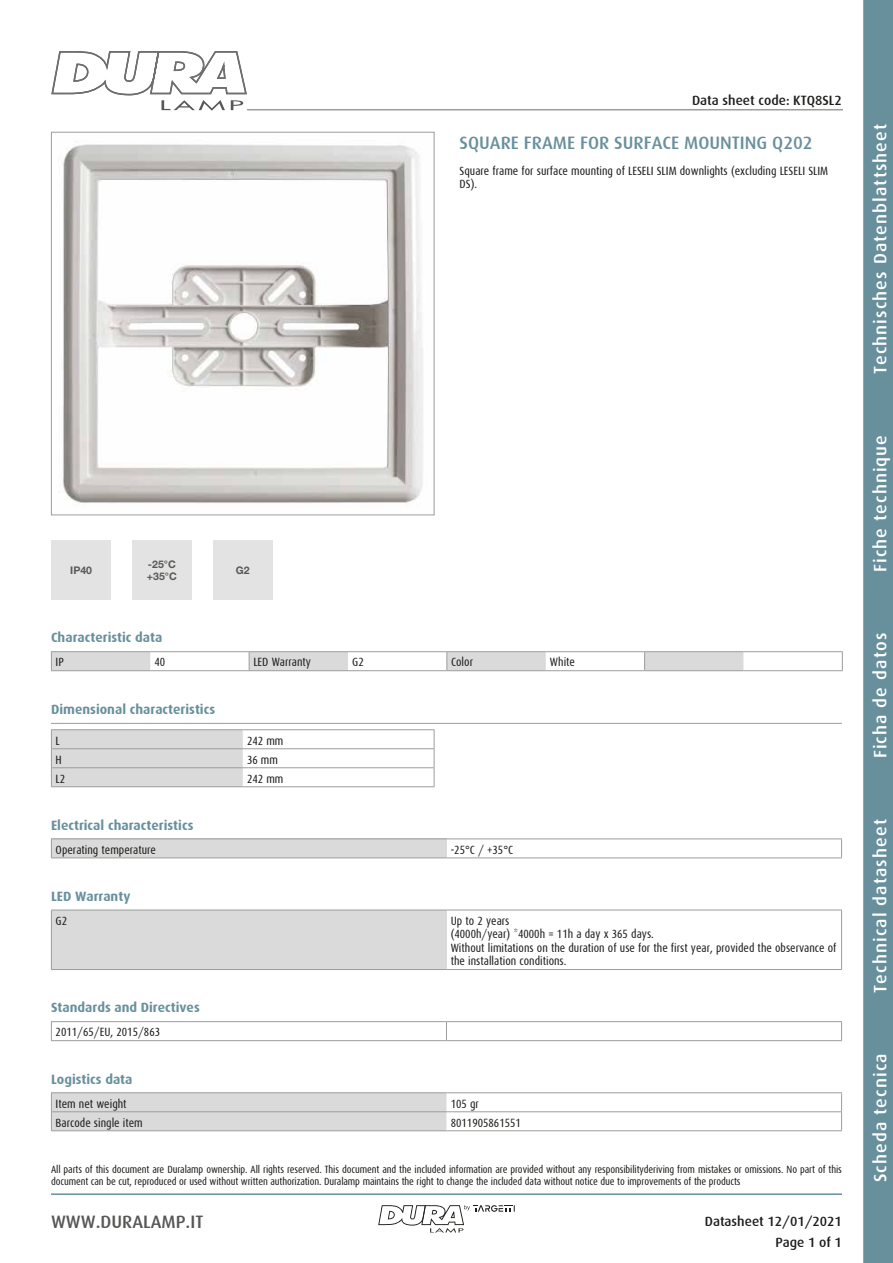
<style>
.page{position:relative;width:893px;height:1263px;background:#fff}
.page>*{position:absolute;margin:0;border:0;box-sizing:border-box;transform-origin:0 0}
.t1{font:500 18px "Dax";letter-spacing:.06em;color:#fff}
.t2{font:500 18px "Dax";color:#68909c}
.t3{font:500 18px "Dax";color:#575756}
.t4{font:700 13.5px "Dax";color:#68909c}
.t5{font:500 13.5px/21.3px "Dax";color:#1d1d1b;text-align:right}
.t6{font:12px/13.5px "Dax Condensed";color:#1d1d1b}
.t7{font:10.5px/12px "Dax Condensed";letter-spacing:-.01em;color:#1d1d1b}
.t8{font:700 10.5px/12.6px "Helvetica Neue LT Std";color:#585856}
</style>
<div class="page">
<svg style="left:863px;top:0;width:30px;height:1263px;background:#6b929e"></svg>
<hr style="left:51px;top:1193px;width:791px;height:2px;background:#68909c">
<svg style="left:51px;top:51px;width:197px;height:60px"></svg>
<svg style="left:378px;top:1205px;width:137px;height:28px"></svg>
<hr style="left:247px;top:109px;width:596px;height:1px;background:#9d9d9c">
<img style="left:59px;top:144px;width:364px;height:361px">
<div style="left:51px;top:132px;width:383px;height:383px;border:1px solid #9d9d9c"></div>
<div style="left:51px;top:540px;width:60px;height:60px;background:#e3e3e3"></div>
<div style="left:132px;top:540px;width:60px;height:60px;background:#e3e3e3"></div>
<div style="left:213px;top:540px;width:60px;height:60px;background:#e3e3e3"></div>
<hr style="left:51px;top:651px;width:99px;height:1px;background:#9d9d9c">
<hr style="left:150px;top:651px;width:99px;height:1px;background:#9d9d9c">
<hr style="left:348px;top:651px;width:99px;height:1px;background:#9d9d9c">
<hr style="left:546px;top:651px;width:99px;height:1px;background:#9d9d9c">
<hr style="left:743px;top:651px;width:100px;height:1px;background:#9d9d9c">
<svg style="left:842px;top:652px;width:1px;height:18px"></svg>
<hr style="left:743px;top:670px;width:100px;height:1px;background:#9d9d9c">
<hr style="left:249px;top:651px;width:99px;height:1px;background:#9d9d9c">
<hr style="left:447px;top:651px;width:99px;height:1px;background:#9d9d9c">
<hr style="left:645px;top:651px;width:98px;height:1px;background:#9d9d9c">
<svg style="left:51px;top:652px;width:692px;height:19px"></svg>
<hr style="left:645px;top:670px;width:98px;height:1px;background:#9d9d9c">
<hr style="left:51px;top:729px;width:192px;height:1px;background:#9d9d9c">
<hr style="left:243px;top:729px;width:191px;height:1px;background:#9d9d9c">
<hr style="left:243px;top:748px;width:191px;height:1px;background:#9d9d9c">
<svg style="left:51px;top:730px;width:192px;height:56px;background:#d6d6d6"></svg>
<hr style="left:243px;top:767px;width:191px;height:1px;background:#9d9d9c">
<svg style="left:434px;top:730px;width:1px;height:56px"></svg>
<hr style="left:51px;top:786px;width:192px;height:1px;background:#9d9d9c">
<hr style="left:243px;top:786px;width:191px;height:1px;background:#9d9d9c">
<hr style="left:51px;top:723px;width:791px;height:1px;background:#9d9d9c">
<div style="left:51px;top:839px;width:395px;height:19px;background:#dadada"></div>
<hr style="left:446px;top:838px;width:396px;height:1px;background:#9d9d9c">
<svg style="left:841px;top:839px;width:1px;height:18px"></svg>
<hr style="left:446px;top:857px;width:396px;height:1px;background:#9d9d9c">
<hr style="left:51px;top:838px;width:395px;height:1px;background:#9d9d9c">
<svg style="left:51px;top:839px;width:1px;height:18px"></svg>
<hr style="left:51px;top:857px;width:395px;height:1px;background:#9d9d9c">
<div style="left:51px;top:910px;width:395px;height:59px;background:#dadada"></div>
<hr style="left:446px;top:910px;width:396px;height:1px;background:#9d9d9c">
<hr style="left:841px;top:910px;width:1px;height:59px;background:#9d9d9c">
<hr style="left:446px;top:969px;width:396px;height:1px;background:#9d9d9c">
<hr style="left:51px;top:910px;width:395px;height:1px;background:#9d9d9c">
<hr style="left:51px;top:910px;width:1px;height:59px;background:#9d9d9c">
<hr style="left:51px;top:969px;width:395px;height:1px;background:#9d9d9c">
<hr style="left:51px;top:1021px;width:395px;height:1px;background:#9d9d9c">
<svg style="left:51px;top:1022px;width:1px;height:18px"></svg>
<hr style="left:446px;top:1021px;width:396px;height:1px;background:#9d9d9c">
<svg style="left:446px;top:1022px;width:1px;height:18px"></svg>
<svg style="left:841px;top:1022px;width:1px;height:18px"></svg>
<hr style="left:51px;top:1040px;width:395px;height:1px;background:#9d9d9c">
<hr style="left:446px;top:1040px;width:396px;height:1px;background:#9d9d9c">
<hr style="left:446px;top:1092px;width:396px;height:1px;background:#9d9d9c">
<hr style="left:446px;top:1111px;width:396px;height:1px;background:#9d9d9c">
<svg style="left:841px;top:1093px;width:1px;height:37px"></svg>
<hr style="left:446px;top:1130px;width:396px;height:1px;background:#9d9d9c">
<hr style="left:51px;top:1092px;width:395px;height:1px;background:#9d9d9c">
<svg style="left:51px;top:1093px;width:395px;height:37px;background:#d7d7d7"></svg>
<hr style="left:51px;top:1130px;width:395px;height:1px;background:#9d9d9c">
<p class="t5" style="left:692px;top:90px;width:151px">Data sheet code: KTQ8SL2</p>
<p class="t8" style="left:70px;top:564px;width:23px">IP40</p>
<p class="t8" style="left:147px;top:557px;width:31px">-25°C +35°C</p>
<p class="t8" style="left:236px;top:564px;width:15px">G2</p>
<h1 class="t2" style="left:460px;top:132px;width:355px">SQUARE FRAME FOR SURFACE MOUNTING Q202</h1>
<p class="t6" style="left:460px;top:164px;width:370px">Square frame for surface mounting of LESELI SLIM downlights (excluding LESELI SLIM<br>DS).</p>
<p class="t4" style="left:51px;top:630px;width:113px">Characteristic data</p>
<p class="t6" style="left:56px;top:656px;width:10px">IP</p>
<p class="t6" style="left:155px;top:656px;width:12px">40</p>
<p class="t6" style="left:253px;top:656px;width:59px">LED Warranty</p>
<p class="t6" style="left:352px;top:656px;width:13px">G2</p>
<p class="t6" style="left:451px;top:656px;width:23px">Color</p>
<p class="t6" style="left:550px;top:656px;width:27px">White</p>
<p class="t4" style="left:51px;top:701px;width:166px">Dimensional characteristics</p>
<p class="t6" style="left:56px;top:734px;width:6px">L</p>
<p class="t6" style="left:247px;top:734px;width:38px">242 mm</p>
<p class="t6" style="left:56px;top:753px;width:8px">H</p>
<p class="t6" style="left:247px;top:753px;width:32px">36 mm</p>
<p class="t6" style="left:56px;top:772px;width:11px">L2</p>
<p class="t6" style="left:247px;top:772px;width:38px">242 mm</p>
<p class="t4" style="left:51px;top:817px;width:144px">Electrical characteristics</p>
<p class="t6" style="left:56px;top:843px;width:102px">Operating temperature</p>
<p class="t6" style="left:451px;top:843px;width:64px">-25°C / +35°C</p>
<p class="t4" style="left:51px;top:888px;width:81px">LED Warranty</p>
<p class="t6" style="left:56px;top:914px;width:13px">G2</p>
<p class="t6" style="left:451px;top:914px;width:387px">Up to 2 years<br>(4000h/year) *4000h = 11h a day x 365 days.<br>Without limitations on the duration of use for the first year, provided the observance of the installation conditions.</p>
<p class="t4" style="left:51px;top:1000px;width:150px">Standards and Directives</p>
<p class="t6" style="left:56px;top:1026px;width:106px">2011/65/EU, 2015/863</p>
<p class="t4" style="left:51px;top:1071px;width:83px">Logistics data</p>
<p class="t6" style="left:56px;top:1097px;width:72px">Item net weight</p>
<p class="t6" style="left:451px;top:1097px;width:30px">105 gr</p>
<p class="t6" style="left:56px;top:1116px;width:89px">Barcode single item</p>
<p class="t6" style="left:451px;top:1116px;width:72px">8011905861551</p>
<p class="t7" style="left:51px;top:1163px;width:792px">All parts of this document are Duralamp ownership. All rights reserved. This document and the included information are provided without any responsibilityderiving from mistakes or omissions. No part of this document can be cut, reproduced or used without written authorization. Duralamp maintains the right to change the included data without notice due to improvements of the products</p>
<h1 class="t3" style="left:51px;top:1212px;width:154px">WWW.DURALAMP.IT</h1>
<p class="t5" style="left:705px;top:1211px;width:139px">Datasheet 12/01/2021<br>Page 1 of 1</p>
<h1 class="t1" style="left:870px;top:374px;width:252px;rotate:-90deg">Technisches Datenblattsheet</h1>
<h1 class="t1" style="left:870px;top:572px;width:139px;rotate:-90deg">Fiche technique</h1>
<h1 class="t1" style="left:870px;top:758px;width:127px;rotate:-90deg">Ficha de datos</h1>
<h1 class="t1" style="left:870px;top:993px;width:175px;rotate:-90deg">Technical datasheet</h1>
<h1 class="t1" style="left:870px;top:1182px;width:130px;rotate:-90deg">Scheda tecnica</h1>
</div>
